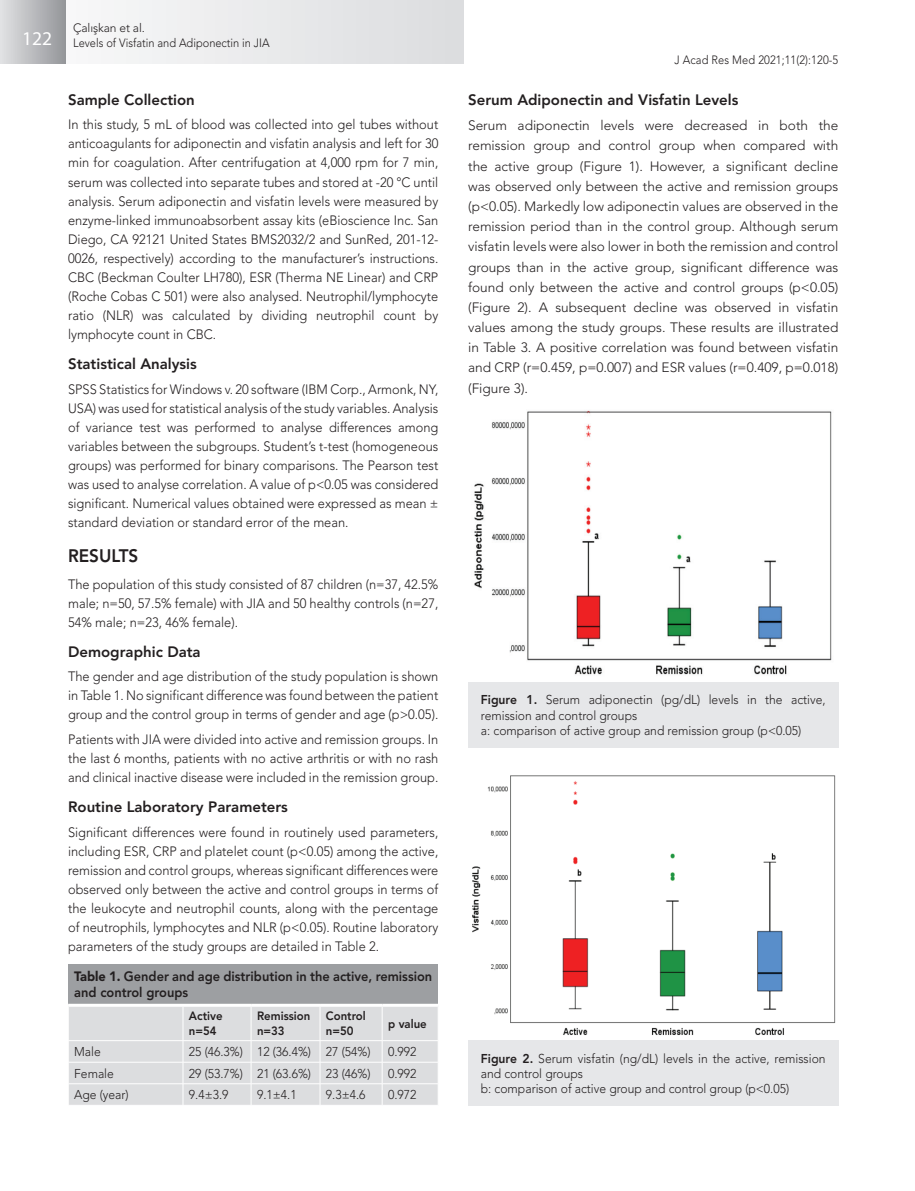
<style>
.page{position:relative;width:915px;height:1191px;background:#fff}
.page>*{position:absolute;margin:0;border:0;box-sizing:border-box;transform-origin:0 0}
.t1{font:19.5px "Myriad Hebrew";color:#fff}
.ARA-BASLIK{font:800 18px "Avenir LT Std";color:#231f20;scale:.95 1}
.BOLD-BASLIK{font:800 15px "Avenir LT Std";color:#231f20}
.YAZI{font:300 13.5px/19px "Avenir LT Std";color:#231f20;text-align:justify;scale:.95 1}
.YAZI-2{font:300 13.5px/20.2px "Avenir LT Std";color:#231f20;text-align:justify}
.TABLO_BAŞLIK{font:800 13.5px/16.2px "Avenir LT Std";color:#231f20;scale:.95 1}
.RESİM_ALTI{font:300 12.75px/15.3px "Avenir LT Std";color:#231f20;scale:.95 1}
.TABLO-YAZI{font:300 12.75px "Avenir LT Std";color:#231f20;scale:.95 1}
.t2{font:300 12px/14.4px "Avenir LT Std";color:#231f20}
.TABLO_ARA{font:800 12px "Avenir LT Std";color:#231f20;scale:.95 1}
.t3{font:300 12px "Avenir LT Std";color:#231f20;scale:.92 1}
.s1{font-weight:900}
.s2{font-weight:800}
</style>
<div class="page">
<div style="left:0;top:0;width:463px;height:64px;background:linear-gradient(to bottom,#eaeaec,#eaeaec)"></div>
<div style="left:0;top:0;width:65px;height:64px;background:linear-gradient(to right,#e2e2e4,#95979b)"></div>
<div style="left:68px;top:964px;width:370px;height:41px;background:#9d9fa2"></div>
<div style="left:69px;top:1007px;width:369px;height:98px;background:#dcdddf"></div>
<hr style="left:68px;top:1003px;width:115px;height:3px;background:#fff">
<hr style="left:183px;top:1003px;width:68px;height:3px;background:#fff">
<hr style="left:251px;top:1003px;width:69px;height:3px;background:#fff">
<hr style="left:320px;top:1003px;width:62px;height:3px;background:#fff">
<hr style="left:382px;top:1003px;width:56px;height:3px;background:#fff">
<hr style="left:68px;top:1040px;width:115px;height:1px;background:#fff">
<hr style="left:183px;top:1040px;width:68px;height:1px;background:#fff">
<hr style="left:251px;top:1040px;width:69px;height:1px;background:#fff">
<hr style="left:320px;top:1040px;width:62px;height:1px;background:#fff">
<hr style="left:382px;top:1040px;width:56px;height:1px;background:#fff">
<img style="left:474px;top:410px;width:358px;height:265px">
<img style="left:472px;top:775px;width:364px;height:260px">
<div style="left:468px;top:682px;width:370px;height:65px;background:#e6e7e9"></div>
<div style="left:468px;top:1040px;width:370px;height:66px;background:#e6e7e9"></div>
<h1 class="t1" style="left:22px;top:28px;width:32px">122</h1>
<p class="t2" style="left:73px;top:21px;width:198px">Çalışkan et al.<br>Levels of Visfatin and Adiponectin in JIA</p>
<p class="BOLD-BASLIK" style="left:68px;top:91px;width:128px">Sample Collection</p>
<p class="YAZI" style="left:68px;top:115px;width:391px">In this study, 5 mL of blood was collected into gel tubes without anticoagulants for adiponectin and visfatin analysis and left for 30 min for coagulation. After centrifugation at 4,000 rpm for 7 min, serum was collected into separate tubes and stored at -20 °C until analysis. Serum adiponectin and visfatin levels were measured by enzyme-linked immunoabsorbent assay kits (eBioscience Inc. San Diego, CA 92121 United States BMS2032/2 and SunRed, 201-12- 0026, respectively) according to the manufacturer’s instructions.<br>CBC (Beckman Coulter LH780), ESR (Therma NE Linear) and CRP (Roche Cobas C 501) were also analysed. Neutrophil/lymphocyte ratio (NLR) was calculated by dividing neutrophil count by lymphocyte count in CBC.</p>
<p class="BOLD-BASLIK" style="left:68px;top:355px;width:130px">Statistical Analysis</p>
<p class="YAZI" style="left:68px;top:379px;width:391px">SPSS Statistics for Windows v. 20 software (IBM Corp., Armonk, NY, USA) was used for statistical analysis of the study variables. Analysis of variance test was performed to analyse differences among variables between the subgroups. Student’s t-test (homogeneous groups) was performed for binary comparisons. The Pearson test was used to analyse correlation. A value of p&lt;0.05 was considered significant. Numerical values obtained were expressed as mean ± standard deviation or standard error of the mean.</p>
<p class="ARA-BASLIK" style="left:68px;top:545px;width:76px">RESULTS</p>
<p class="YAZI" style="left:68px;top:574px;width:391px">The population of this study consisted of 87 children (n=37, 42.5% male; n=50, 57.5% female) with JIA and 50 healthy controls (n=27, 54% male; n=23, 46% female).</p>
<p class="BOLD-BASLIK" style="left:68px;top:642px;width:134px">Demographic Data</p>
<p class="YAZI" style="left:68px;top:667px;width:391px">The gender and age distribution of the study population is shown in Table 1. No significant difference was found between the patient group and the control group in terms of gender and age (p&gt;0.05).</p>
<p class="YAZI" style="left:68px;top:730px;width:391px">Patients with JIA were divided into active and remission groups. In the last 6 months, patients with no active arthritis or with no rash and clinical inactive disease were included in the remission group.</p>
<p class="BOLD-BASLIK" style="left:68px;top:798px;width:221px">Routine Laboratory Parameters</p>
<p class="YAZI" style="left:68px;top:822px;width:391px">Significant differences were found in routinely used parameters, including ESR, CRP and platelet count (p&lt;0.05) among the active, remission and control groups, whereas significant differences were observed only between the active and control groups in terms of the leukocyte and neutrophil counts, along with the percentage of neutrophils, lymphocytes and NLR (p&lt;0.05). Routine laboratory parameters of the study groups are detailed in Table 2.</p>
<p class="TABLO_BAŞLIK" style="left:74px;top:967px;width:378px"><span class="s1">Table 1.</span> Gender and age distribution in the active, remission and control groups</p>
<p class="TABLO_ARA" style="left:189px;top:1009px;width:37px">Active</p>
<p class="TABLO_ARA" style="left:189px;top:1023px;width:31px">n=54</p>
<p class="TABLO_ARA" style="left:326px;top:1009px;width:43px">Control</p>
<p class="TABLO_ARA" style="left:326px;top:1023px;width:31px">n=50</p>
<p class="TABLO_ARA" style="left:257px;top:1009px;width:57px">Remission</p>
<p class="TABLO_ARA" style="left:257px;top:1023px;width:31px">n=33</p>
<p class="TABLO_ARA" style="left:388px;top:1016px;width:42px">p value</p>
<p class="TABLO-YAZI" style="left:74px;top:1044px;width:30px">Male</p>
<p class="TABLO-YAZI" style="left:189px;top:1044px;width:58px">25 (46.3%)</p>
<p class="TABLO-YAZI" style="left:257px;top:1044px;width:58px">12 (36.4%)</p>
<p class="TABLO-YAZI" style="left:326px;top:1044px;width:48px">27 (54%)</p>
<p class="TABLO-YAZI" style="left:388px;top:1044px;width:31px">0.992</p>
<p class="TABLO-YAZI" style="left:74px;top:1066px;width:43px">Female</p>
<p class="TABLO-YAZI" style="left:189px;top:1066px;width:58px">29 (53.7%)</p>
<p class="TABLO-YAZI" style="left:257px;top:1066px;width:58px">21 (63.6%)</p>
<p class="TABLO-YAZI" style="left:326px;top:1066px;width:48px">23 (46%)</p>
<p class="TABLO-YAZI" style="left:388px;top:1066px;width:31px">0.992</p>
<p class="TABLO-YAZI" style="left:74px;top:1087px;width:59px">Age (year)</p>
<p class="TABLO-YAZI" style="left:189px;top:1087px;width:43px">9.4±3.9</p>
<p class="TABLO-YAZI" style="left:257px;top:1087px;width:43px">9.1±4.1</p>
<p class="TABLO-YAZI" style="left:326px;top:1087px;width:43px">9.3±4.6</p>
<p class="TABLO-YAZI" style="left:388px;top:1087px;width:31px">0.972</p>
<p class="t3" style="left:674px;top:53px;width:180px">J Acad Res Med 2021;11(2):120-5</p>
<p class="BOLD-BASLIK" style="left:468px;top:91px;width:272px">Serum Adiponectin and Visfatin Levels</p>
<p class="YAZI-2" style="left:468px;top:115px;width:371px">Serum adiponectin levels were decreased in both the remission group and control group when compared with the active group (Figure 1). However, a significant decline was observed only between the active and remission groups (p&lt;0.05). Markedly low adiponectin values are observed in the remission period than in the control group. Although serum visfatin levels were also lower in both the remission and control groups than in the active group, significant difference was found only between the active and control groups (p&lt;0.05) (Figure 2). A subsequent decline was observed in visfatin values among the study groups. These results are illustrated in Table 3. A positive correlation was found between visfatin and CRP (r=0.459, p=0.007) and ESR values (r=0.409, p=0.018) (Figure 3).</p>
<p class="RESİM_ALTI" style="left:480px;top:692px;width:364px"><span class="s2">Figure 1.</span> Serum adiponectin (pg/dL) levels in the active, remission and control groups</p>
<p class="RESİM_ALTI" style="left:480px;top:723px;width:338px">a: comparison of active group and remission group (p&lt;0.05)</p>
<p class="RESİM_ALTI" style="left:480px;top:1050px;width:364px"><span class="s2">Figure 2.</span> Serum visfatin (ng/dL) levels in the active, remission and control groups</p>
<p class="RESİM_ALTI" style="left:480px;top:1081px;width:326px">b: comparison of active group and control group (p&lt;0.05)</p>
</div>
